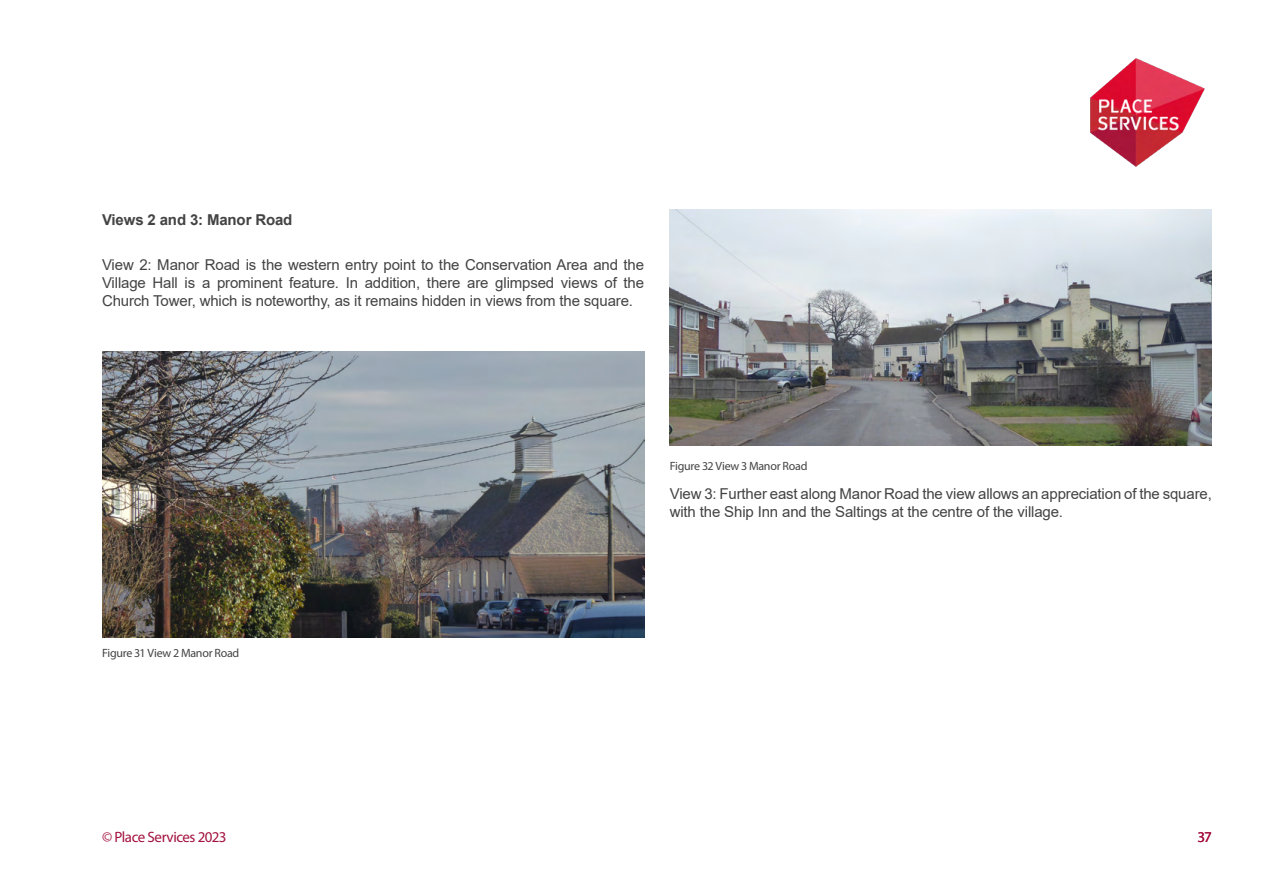
<style>
.page{position:relative;width:1263px;height:893px;background:#fff}
.page>*{position:absolute;margin:0;border:0;box-sizing:border-box;transform-origin:0 0}
.t1{font:15px/18px "Arial";letter-spacing:-.01em;color:#434343;text-align:justify}
.t2{font:15px "Myriad Pro";letter-spacing:-.03em;color:#a4113f}
.Heading_3{font:700 15px "Arial";letter-spacing:-.01em;color:#434343}
.t3{font:12px "Myriad Pro";letter-spacing:-.02em;color:#434343}
</style>
<div class="page">
<img style="left:1090px;top:58px;width:115px;height:109px">
<img style="left:102px;top:352px;width:542px;height:286px">
<img style="left:670px;top:209px;width:542px;height:237px">
<p class="Heading_3" style="left:102px;top:209px;width:192px">Views 2 and 3: Manor Road</p>
<p class="t1" style="left:102px;top:255px;width:544px">View 2: Manor Road is the western entry point to the Conservation Area and the Village Hall is a prominent feature. In addition, there are glimpsed views of the Church Tower, which is noteworthy, as it remains hidden in views from the square.</p>
<p class="t3" style="left:102px;top:646px;width:139px">Figure 31 View 2 Manor Road</p>
<p class="t3" style="left:670px;top:458px;width:139px">Figure 32 View 3 Manor Road</p>
<p class="t1" style="left:670px;top:485px;width:544px">View 3: Further east along Manor Road the view allows an appreciation of the square, with the Ship Inn and the Saltings at the centre of the village.</p>
<p class="t2" style="left:102px;top:828px;width:126px">© Place Services 2023</p>
<p class="t2" style="left:1197px;top:828px;width:16px">37</p>
</div>
